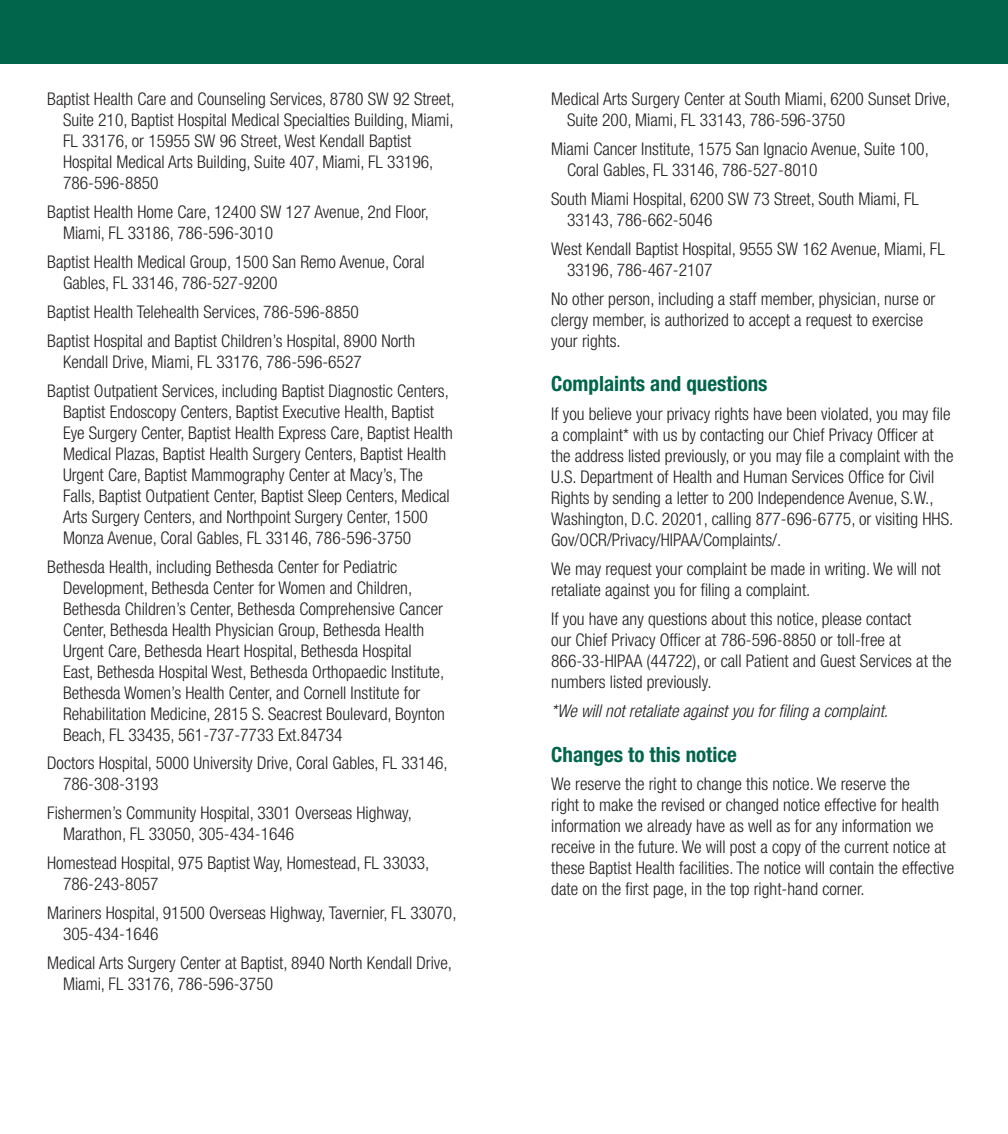
<style>
.page{position:relative;width:1008px;height:1134px;background:#fff}
.page>*{position:absolute;margin:0;border:0;box-sizing:border-box;transform-origin:0 0}
.t1{font:700 condensed 21px "Helvetica Neue LT Std";color:#00654b}
.t2{font:300 condensed 17.5px/21px "Helvetica Neue";color:#231f20}
.t3{font:italic 300 condensed 17.5px "Helvetica Neue";color:#231f20}
</style>
<div class="page">
<div style="left:0;top:0;width:504px;height:63px;background:#00654b"></div>
<div style="left:504px;top:0;width:504px;height:63px;background:#00654b"></div>
<p class="t2" style="left:63px;top:88px;width:393px;text-indent:-16px">Baptist Health Care and Counseling Services, 8780 SW 92 Street, Suite 210, Baptist Hospital Medical Specialties Building, Miami, FL 33176, or 15955 SW 96 Street, West Kendall Baptist Hospital Medical Arts Building, Suite 407, Miami, FL 33196, 786-596-8850</p>
<p class="t2" style="left:63px;top:201px;width:367px;text-indent:-16px">Baptist Health Home Care, 12400 SW 127 Avenue, 2nd Floor,<br>Miami, FL 33186, 786-596-3010</p>
<p class="t2" style="left:63px;top:251px;width:363px;text-indent:-16px">Baptist Health Medical Group, 1500 San Remo Avenue, Coral<br>Gables, FL 33146, 786-527-9200</p>
<p class="t2" style="left:47px;top:297px;width:369px;line-height:28.9px">Baptist Health Telehealth Services, 786-596-8850<br>Baptist Hospital and Baptist Children’s Hospital, 8900 North</p>
<p class="t2" style="left:47px;top:347px;width:403px;line-height:28.9px;text-indent:16px">Kendall Drive, Miami, FL 33176, 786-596-6527<br>Baptist Outpatient Services, including Baptist Diagnostic Centers,</p>
<p class="t2" style="left:63px;top:401px;width:392px">Baptist Endoscopy Centers, Baptist Executive Health, Baptist Eye Surgery Center, Baptist Health Express Care, Baptist Health Medical Plazas, Baptist Health Surgery Centers, Baptist Health Urgent Care, Baptist Mammography Center at Macy’s, The Falls, Baptist Outpatient Center, Baptist Sleep Centers, Medical Arts Surgery Centers, and Northpoint Surgery Center, 1500<br>Monza Avenue, Coral Gables, FL 33146, 786-596-3750</p>
<p class="t2" style="left:63px;top:556px;width:384px;text-indent:-16px">Bethesda Health, including Bethesda Center for Pediatric Development, Bethesda Center for Women and Children, Bethesda Children’s Center, Bethesda Comprehensive Cancer Center, Bethesda Health Physician Group, Bethesda Health Urgent Care, Bethesda Heart Hospital, Bethesda Hospital East, Bethesda Hospital West, Bethesda Orthopaedic Institute, Bethesda Women’s Health Center, and Cornell Institute for Rehabilitation Medicine, 2815 S. Seacrest Boulevard, Boynton Beach, FL 33435, 561-737-7733 Ext.84734</p>
<p class="t2" style="left:63px;top:753px;width:386px;text-indent:-16px">Doctors Hospital, 5000 University Drive, Coral Gables, FL 33146,<br>786-308-3193</p>
<p class="t2" style="left:63px;top:802px;width:350px;text-indent:-16px">Fishermen’s Community Hospital, 3301 Overseas Highway,<br>Marathon, FL 33050, 305-434-1646</p>
<p class="t2" style="left:63px;top:852px;width:368px;text-indent:-16px">Homestead Hospital, 975 Baptist Way, Homestead, FL 33033,<br>786-243-8057</p>
<p class="t2" style="left:63px;top:902px;width:395px;text-indent:-16px">Mariners Hospital, 91500 Overseas Highway, Tavernier, FL 33070,<br>305-434-1646</p>
<p class="t2" style="left:63px;top:952px;width:391px;text-indent:-16px">Medical Arts Surgery Center at Baptist, 8940 North Kendall Drive,<br>Miami, FL 33176, 786-596-3750</p>
<p class="t2" style="left:567px;top:88px;width:385px;text-indent:-16px">Medical Arts Surgery Center at South Miami, 6200 Sunset Drive,<br>Suite 200, Miami, FL 33143, 786-596-3750</p>
<p class="t2" style="left:567px;top:138px;width:363px;text-indent:-16px">Miami Cancer Institute, 1575 San Ignacio Avenue, Suite 100,<br>Coral Gables, FL 33146, 786-527-8010</p>
<p class="t2" style="left:567px;top:188px;width:353px;text-indent:-16px">South Miami Hospital, 6200 SW 73 Street, South Miami, FL<br>33143, 786-662-5046</p>
<p class="t2" style="left:567px;top:238px;width:379px;text-indent:-16px">West Kendall Baptist Hospital, 9555 SW 162 Avenue, Miami, FL<br>33196, 786-467-2107</p>
<p class="t2" style="left:551px;top:288px;width:386px">No other person, including a staff member, physician, nurse or clergy member, is authorized to accept a request to exercise your rights.</p>
<p class="t1" style="left:551px;top:371px;width:218px">Complaints and questions</p>
<p class="t2" style="left:551px;top:403px;width:404px">If you believe your privacy rights have been violated, you may file a complaint* with us by contacting our Chief Privacy Officer at the address listed previously, or you may file a complaint with the U.S. Department of Health and Human Services Office for Civil Rights by sending a letter to 200 Independence Avenue, S.W., Washington, D.C. 20201, calling 877-696-6775, or visiting HHS.<br>Gov/OCR/Privacy/HIPAA/Complaints/.</p>
<p class="t2" style="left:551px;top:558px;width:391px">We may request your complaint be made in writing. We will not retaliate against you for filing a complaint.</p>
<p class="t2" style="left:551px;top:608px;width:402px">If you have any questions about this notice, please contact<br>our Chief Privacy Officer at 786-596-8850 or toll-free at 866-33-HIPAA (44722), or call Patient and Guest Services at the numbers listed previously.</p>
<p class="t3" style="left:551px;top:701px;width:338px">*We will not retaliate against you for filing a complaint.</p>
<p class="t1" style="left:551px;top:741px;width:187px">Changes to this notice</p>
<p class="t2" style="left:551px;top:774px;width:404px">We reserve the right to change this notice. We reserve the<br>right to make the revised or changed notice effective for health information we already have as well as for any information we receive in the future. We will post a copy of the current notice at these Baptist Health facilities. The notice will contain the effective date on the first page, in the top right-hand corner.</p>
</div>
